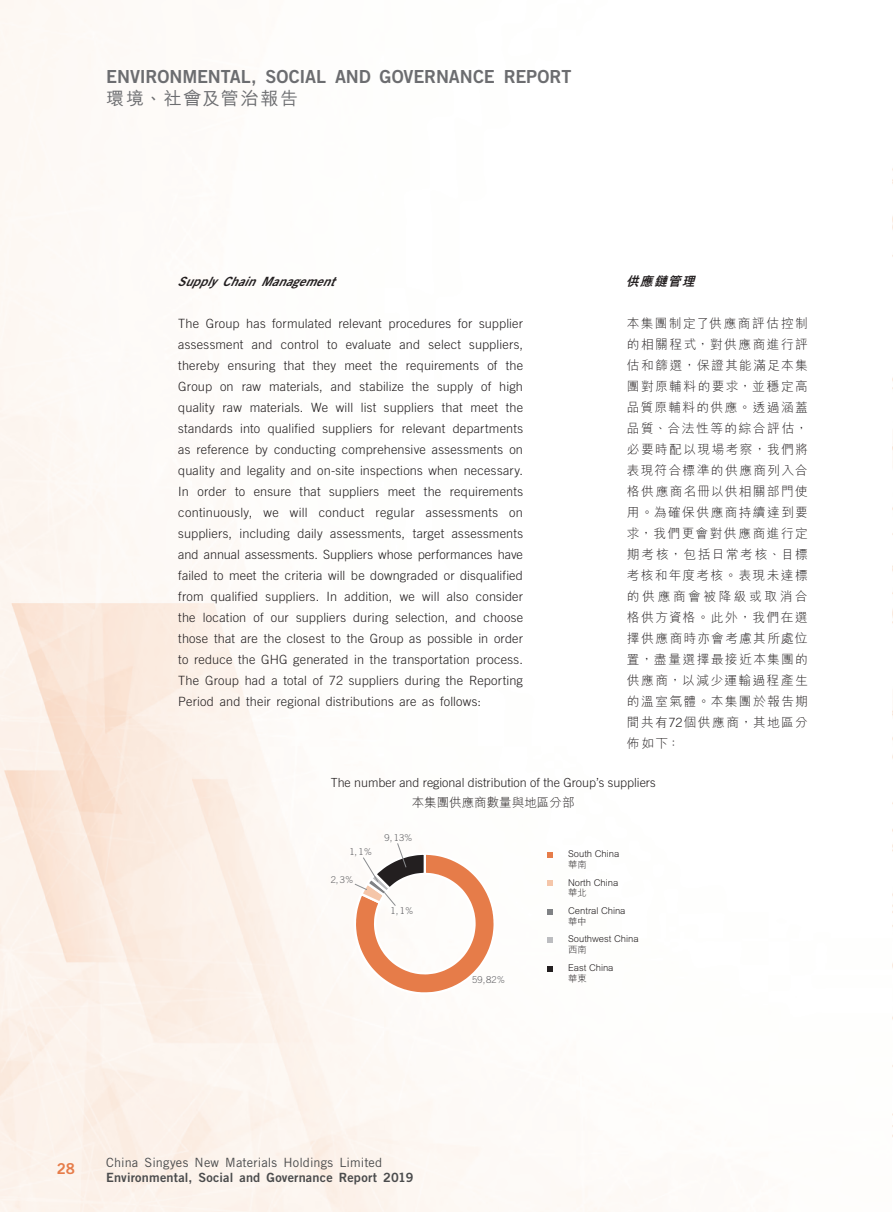
<style>
.page{position:relative;width:893px;height:1212px;background:#fff}
.page>*{position:absolute;margin:0;border:0;box-sizing:border-box;transform-origin:0 0}
.t1{font:18px "Trade Gothic LT Std Bd 2";letter-spacing:-.005em;color:#6c6d70}
.t2{font:500 18px "M Hei HK";letter-spacing:.09em;color:#6c6d70}
.t3{font:15px "Trade Gothic LT Std Bd 2";color:#e67c49}
._13_____P4{font:300 12.75px/21px "Trade Gothic LT Std";letter-spacing:.015em;color:#231f20;text-align:justify}
._13_____P4-2{font:300 12.75px/21px "M Hei HK";letter-spacing:.105em;color:#231f20;text-align:justify}
.t4{font:12.75px "Trade Gothic LT Std Bd 2";letter-spacing:.01em;color:#4b4c4d}
.t5{font:12.75px "Trade Gothic LT Std";letter-spacing:.01em;color:#4b4c4d}
._05_____H3{font:italic 12.75px "Trade Gothic LT Std Bd 2 Obl";letter-spacing:.01em;color:#231f20}
._05_____H3-2{font:italic 800 12.75px "M Hei HK";color:#231f20}
.t6{font:300 12.45px "Trade Gothic LT Std";color:#231f20}
.t7{font:12.45px "M Hei HK Light B5 pc H";color:#231f20}
.t8{font:9.45px/10.9px "M Hei HK Light B5 pc H";color:#231f20}
.t9{font:300 9.45px "Trade Gothic LT Std";color:#636366}
.s1{font-family:"Trade Gothic LT Std"}
</style>
<div class="page">
<img style="left:0;top:0;width:893px;height:1212px">
<svg style="left:547px;top:852px;width:5px;height:5px"></svg>
<svg style="left:547px;top:881px;width:5px;height:5px"></svg>
<svg style="left:547px;top:909px;width:5px;height:5px"></svg>
<svg style="left:547px;top:937px;width:5px;height:6px"></svg>
<svg style="left:547px;top:966px;width:5px;height:5px"></svg>
<svg style="left:354px;top:842px;width:142px;height:153px"></svg>
<h1 class="t1" style="left:106px;top:65px;width:467px">ENVIRONMENTAL, SOCIAL AND GOVERNANCE REPORT</h1>
<h1 class="t2" style="left:106px;top:85px;width:193px">環境、社會及管治報告</h1>
<p class="_05_____H3" style="left:177px;top:273px;width:158px">Supply Chain Management</p>
<p class="_13_____P4" style="left:178px;top:312px;width:346px">The Group has formulated relevant procedures for supplier assessment and control to evaluate and select suppliers, thereby ensuring that they meet the requirements of the Group on raw materials, and stabilize the supply of high quality raw materials. We will list suppliers that meet the standards into qualified suppliers for relevant departments as reference by conducting comprehensive assessments on quality and legality and on-site inspections when necessary.<br>In order to ensure that suppliers meet the requirements continuously, we will conduct regular assessments on suppliers, including daily assessments, target assessments and annual assessments. Suppliers whose performances have failed to meet the criteria will be downgraded or disqualified from qualified suppliers. In addition, we will also consider the location of our suppliers during selection, and choose those that are the closest to the Group as possible in order to reduce the GHG generated in the transportation process.<br>The Group had a total of 72 suppliers during the Reporting Period and their regional distributions are as follows:</p>
<p class="_05_____H3-2" style="left:626px;top:274px;width:74px">供應鏈管理</p>
<p class="_13_____P4-2" style="left:627px;top:312px;width:183px">本集團制定了供應商評估控制的相關程式，對供應商進行評估和篩選，保證其能滿足本集團對原輔料的要求，並穩定高品質原輔料的供應。透過涵蓋品質、合法性等的綜合評估，必要時配以現場考察，我們將表現符合標準的供應商列入合格供應商名冊以供相關部門使用。為確保供應商持續達到要求，我們更會對供應商進行定期考核，包括日常考核、目標考核和年度考核。表現未達標的供應商會被降級或取消合格供方資格。此外，我們在選擇供應商時亦會考慮其所處位置，盡量選擇最接近本集團的供應商，以減少運輸過程產生的溫室氣體。本集團於報告期間共有<span class="s1">72</span>個供應商，其地區分佈如下：</p>
<p class="t6" style="left:331px;top:775px;width:326px">The number and regional distribution of the Group’s suppliers</p>
<p class="t7" style="left:412px;top:796px;width:164px">本集團供應商數量與地區分部</p>
<p class="t9" style="left:349px;top:846px;width:24px">1, 1%</p>
<p class="t9" style="left:331px;top:874px;width:24px">2, 3%</p>
<p class="t9" style="left:384px;top:832px;width:30px">9, 13%</p>
<p class="t9" style="left:390px;top:905px;width:24px">1, 1%</p>
<p class="t9" style="left:472px;top:974px;width:34px">59, 82%</p>
<p class="t8" style="left:568px;top:848px;width:53px">South China華南</p>
<p class="t8" style="left:568px;top:876px;width:52px">North China華北</p>
<p class="t8" style="left:568px;top:905px;width:59px">Central China華中</p>
<p class="t8" style="left:568px;top:933px;width:72px">Southwest China西南</p>
<p class="t8" style="left:568px;top:962px;width:47px">East China華東</p>
<p class="t3" style="left:57px;top:1159px;width:20px">28</p>
<p class="t5" style="left:106px;top:1154px;width:278px">China Singyes New Materials Holdings Limited</p>
<p class="t4" style="left:106px;top:1169px;width:309px">Environmental, Social and Governance Report 2019</p>
</div>
